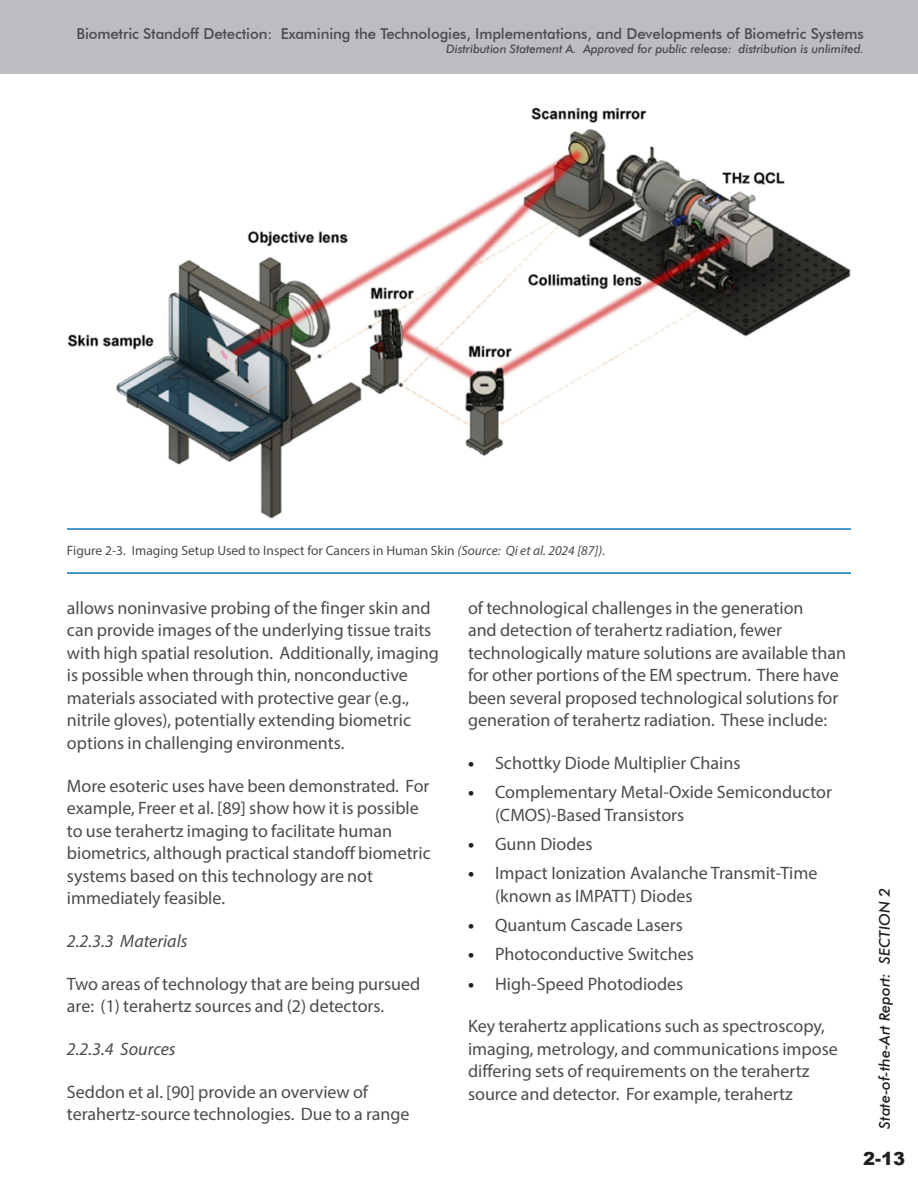
<style>
.page{position:relative;width:918px;height:1188px;background:#fff}
.page>*{position:absolute;margin:0;border:0;box-sizing:border-box;transform-origin:0 0}
.Copy{font:18px/22.5px "Myriad Pro";color:#4b4c4d}
.Heading_4{font:italic 18px "Myriad Pro";color:#4b4c4d}
.t1{font:900 18px "Arial";color:#231f20}
.t2{font:500 15px "Futura BT";letter-spacing:-.01em;color:#4b4c4d}
.t3{font:italic 500 15px "Futura BT";color:#231f20}
.Figure_Caption{font:13.5px "Myriad Pro";color:#4b4c4d}
.t4{font:italic 500 12px "Futura BT";letter-spacing:-.01em;color:#4b4c4d}
.s1{font-style:italic}
.s2{font-weight:700;color:#231f20}
</style>
<div class="page">
<div style="left:0;top:0;width:918px;height:74px;background:#bcbdc0"></div>
<img style="left:67px;top:108px;width:784px;height:411px">
<hr style="left:67px;top:528px;width:784px;height:2px;background:#0d77bc">
<hr style="left:67px;top:572px;width:784px;height:2px;background:#0d77bc">
<p class="t2" style="left:77px;top:25px;width:789px">Biometric Standoff Detection: Examining the Technologies, Implementations, and Developments of Biometric Systems</p>
<p class="t4" style="left:446px;top:41px;width:419px">Distribution Statement A. Approved for public release: distribution is unlimited.</p>
<p class="Figure_Caption" style="left:67px;top:542px;width:540px">Figure 2-3. Imaging Setup Used to Inspect for Cancers in Human Skin <span class="s1">(Source: Qi et al. 2024 [87])</span>.</p>
<p class="Copy" style="left:67px;top:596px;width:373px">allows noninvasive probing of the finger skin and can provide images of the underlying tissue traits with high spatial resolution. Additionally, imaging is possible when through thin, nonconductive materials associated with protective gear (e.g., nitrile gloves), potentially extending biometric options in challenging environments.</p>
<p class="Copy" style="left:67px;top:774px;width:365px">More esoteric uses have been demonstrated. For example, Freer et al. [89] show how it is possible to use terahertz imaging to facilitate human biometrics, although practical standoff biometric systems based on this technology are not immediately feasible.</p>
<p class="Heading_4" style="left:67px;top:930px;width:122px">2.2.3.3 Materials</p>
<p class="Copy" style="left:67px;top:972px;width:355px">Two areas of technology that are being pursued are: (1) terahertz sources and (2) detectors.</p>
<p class="Heading_4" style="left:67px;top:1038px;width:110px">2.2.3.4 Sources</p>
<p class="Copy" style="left:67px;top:1080px;width:344px">Seddon et al. [90] provide an overview of terahertz-source technologies. Due to a range</p>
<p class="Copy" style="left:468px;top:596px;width:380px">of technological challenges in the generation<br>and detection of terahertz radiation, fewer technologically mature solutions are available than for other portions of the EM spectrum. There have been several proposed technological solutions for generation of terahertz radiation. These include:</p>
<p class="Copy" style="left:468px;top:752px;width:274px"><span class="s2">•</span> Schottky Diode Multiplier Chains</p>
<p class="Copy" style="left:495px;top:781px;width:338px;text-indent:-27px"><span class="s2">•</span> Complementary Metal-Oxide Semiconductor (CMOS)-Based Transistors</p>
<p class="Copy" style="left:468px;top:833px;width:126px"><span class="s2">•</span> Gunn Diodes</p>
<p class="Copy" style="left:495px;top:862px;width:324px;text-indent:-27px"><span class="s2">•</span> Impact Ionization Avalanche Transmit-Time (known as IMPATT) Diodes</p>
<p class="Copy" style="left:468px;top:914px;width:216px"><span class="s2">•</span> Quantum Cascade Lasers</p>
<p class="Copy" style="left:468px;top:943px;width:228px"><span class="s2">•</span> Photoconductive Switches</p>
<p class="Copy" style="left:468px;top:972px;width:217px"><span class="s2">•</span> High-Speed Photodiodes</p>
<p class="Copy" style="left:468px;top:1015px;width:371px">Key terahertz applications such as spectroscopy, imaging, metrology, and communications impose differing sets of requirements on the terahertz source and detector. For example, terahertz</p>
<p class="t3" style="left:875px;top:1129px;width:242px;rotate:-90deg">State-of-the-Art Report: SECTION 2</p>
<p class="t1" style="left:863px;top:1145px;width:44px">2-13</p>
</div>
